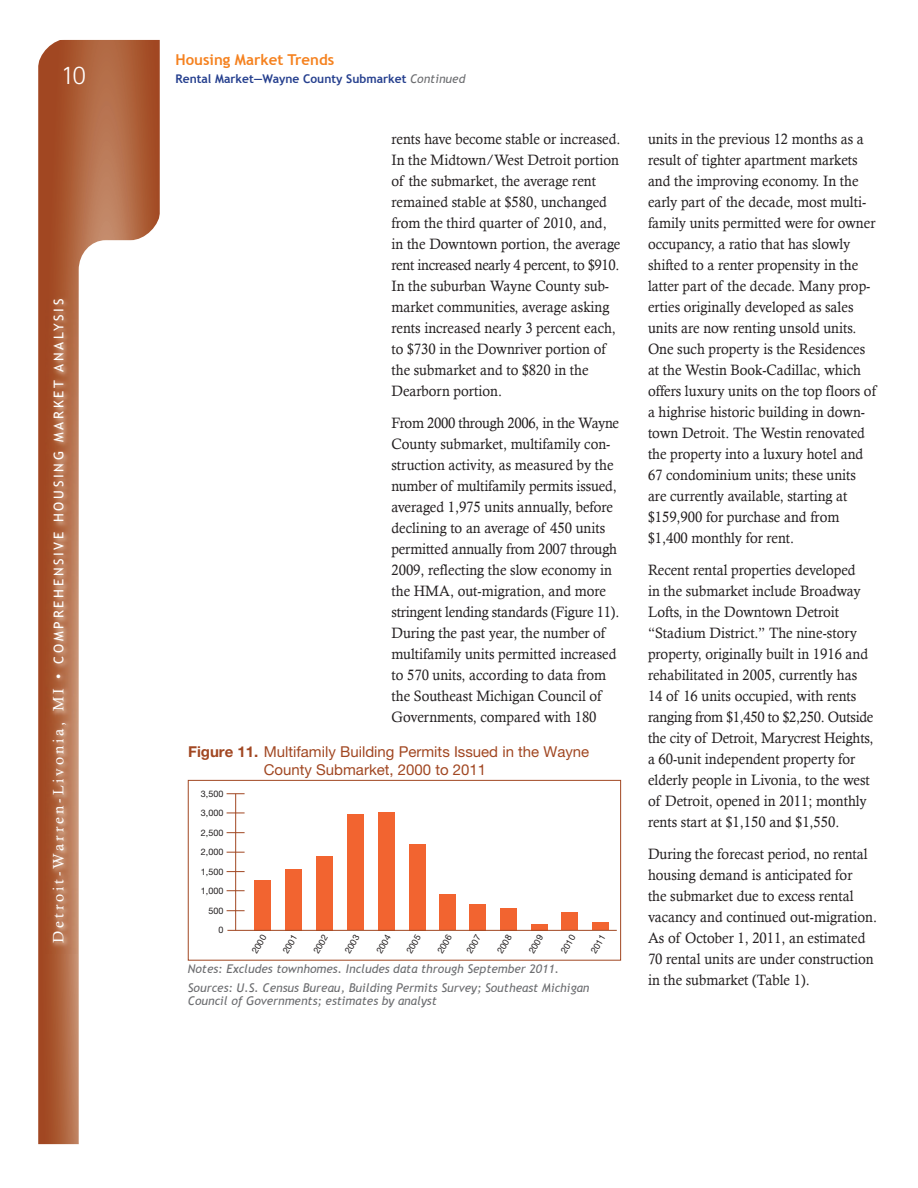
<style>
.page{position:relative;width:918px;height:1188px;background:#fff}
.page>*{position:absolute;margin:0;border:0;box-sizing:border-box;transform-origin:0 0}
.t1{font:300 27px "Rotis Sans Serif";color:#fff}
.t2{font:15px/21px "Calisto";color:#231f20;scale:.95 1}
.t3{font:15px/18px "Helvetica Neue";color:#a14722}
.level2{font:700 15px "Trebuchet MS";color:#f58220}
.t4{font:13.5px "Trebuchet MS";letter-spacing:.2em;color:#fff}
.t5{font:italic 12px/13.5px "Trebuchet MS";color:#6c6d70}
.level2-2{font:700 12px "Trebuchet MS";color:#253f8e}
.t6{font:9px "Helvetica Neue";color:#231f20}
.s1{font-family:"Calisto";font-size:15px}
.s2{font-weight:400;font-style:italic;color:#6c6d70}
.s3{font-weight:700}
</style>
<div class="page">
<svg style="left:38px;top:40px;width:122px;height:1104px;background:#ad603b"></svg>
<svg style="left:79px;top:240px;width:81px;height:904px"></svg>
<svg style="left:38px;top:39px;width:30px;height:30px"></svg>
<svg style="left:130px;top:210px;width:30px;height:36px"></svg>
<img style="left:46px;top:290px;width:31px;height:663px">
<div style="left:188px;top:780px;width:433px;height:181px;border:1px solid #a14722"></div>
<hr style="left:235px;top:794px;width:1px;height:136px;background:#a14722">
<div style="left:439px;top:895px;width:16px;height:35px;background:#f26430"></div>
<div style="left:469px;top:904px;width:17px;height:26px;background:#f26430"></div>
<div style="left:500px;top:908px;width:17px;height:22px;background:#f26430"></div>
<div style="left:531px;top:924px;width:17px;height:6px;background:#f26430"></div>
<div style="left:561px;top:912px;width:17px;height:18px;background:#f26430"></div>
<div style="left:592px;top:922px;width:17px;height:8px;background:#f26430"></div>
<div style="left:316px;top:856px;width:17px;height:74px;background:#f26430"></div>
<div style="left:378px;top:812px;width:17px;height:118px;background:#f26430"></div>
<div style="left:409px;top:844px;width:17px;height:86px;background:#f26430"></div>
<div style="left:347px;top:814px;width:17px;height:116px;background:#f26430"></div>
<div style="left:254px;top:880px;width:17px;height:50px;background:#f26430"></div>
<div style="left:285px;top:869px;width:17px;height:61px;background:#f26430"></div>
<hr style="left:227px;top:930px;width:390px;height:1px;background:#a14722">
<svg style="left:227px;top:890px;width:18px;height:1px"></svg>
<svg style="left:227px;top:910px;width:18px;height:1px"></svg>
<svg style="left:227px;top:852px;width:18px;height:1px"></svg>
<svg style="left:227px;top:871px;width:18px;height:1px"></svg>
<svg style="left:227px;top:832px;width:18px;height:1px"></svg>
<svg style="left:227px;top:813px;width:18px;height:1px"></svg>
<svg style="left:227px;top:793px;width:18px;height:1px"></svg>
<h1 class="t1" style="left:61px;top:60px;width:26px">10</h1>
<p class="t4" style="left:51px;top:943px;width:646px;rotate:-90deg"><span class="s1">Detroit-Warren-Livonia, MI •</span> COMPREHENSIVE HOUSING MARKET ANALYSIS</p>
<p class="level2" style="left:176px;top:50px;width:160px">Housing Market Trends</p>
<p class="level2-2" style="left:176px;top:71px;width:291px">Rental Market—Wayne County Submarket <span class="s2">Continued</span></p>
<p class="t2" style="left:392px;top:128px;width:243px">rents have become stable or increased.<br>In the Midtown/West Detroit portion of the submarket, the average rent remained stable at $580, unchanged from the third quarter of 2010, and, in the Downtown portion, the average rent increased nearly 4 percent, to $910.<br>In the suburban Wayne County sub&shy;market communities, average asking rents increased nearly 3 percent each, to $730 in the Downriver portion of the submarket and to $820 in the Dearborn portion.</p>
<p class="t2" style="left:392px;top:412px;width:241px">From 2000 through 2006, in the Wayne County submarket, multifamily con&shy;struction activity, as measured by the number of multifamily permits issued, averaged 1,975 units annually, before declining to an average of 450 units permitted annually from 2007 through 2009, reflecting the slow economy in the HMA, out-migration, and more stringent lending standards (Figure 11).<br>During the past year, the number of multifamily units permitted increased to 570 units, according to data from the Southeast Michigan Council of Governments, compared with 180</p>
<p class="t3" style="left:264px;top:742px;width:327px;text-indent:-76px"><span class="s3">Figure 11.</span> Multifamily Building Permits Issued in the Wayne<br>County Submarket, 2000 to 2011</p>
<p class="t6" style="left:201px;top:788px;width:24px">3,500</p>
<p class="t6" style="left:201px;top:808px;width:24px">3,000</p>
<p class="t6" style="left:201px;top:827px;width:24px">2,500</p>
<p class="t6" style="left:201px;top:847px;width:24px">2,000</p>
<p class="t6" style="left:201px;top:866px;width:24px">1,500</p>
<p class="t6" style="left:201px;top:886px;width:24px">1,000</p>
<p class="t6" style="left:208px;top:905px;width:17px">500</p>
<p class="t6" style="left:218px;top:925px;width:7px">0</p>
<p class="t6" style="left:250px;top:950px;width:22px;rotate:-60deg">2000</p>
<p class="t6" style="left:280px;top:950px;width:22px;rotate:-60deg">2001</p>
<p class="t6" style="left:311px;top:950px;width:22px;rotate:-60deg">2002</p>
<p class="t6" style="left:343px;top:950px;width:22px;rotate:-60deg">2003</p>
<p class="t6" style="left:374px;top:950px;width:22px;rotate:-60deg">2004</p>
<p class="t6" style="left:404px;top:950px;width:22px;rotate:-60deg">2005</p>
<p class="t6" style="left:435px;top:950px;width:22px;rotate:-60deg">2006</p>
<p class="t6" style="left:464px;top:950px;width:22px;rotate:-60deg">2007</p>
<p class="t6" style="left:495px;top:950px;width:22px;rotate:-60deg">2008</p>
<p class="t6" style="left:526px;top:950px;width:22px;rotate:-60deg">2009</p>
<p class="t6" style="left:559px;top:950px;width:22px;rotate:-60deg">2010</p>
<p class="t6" style="left:589px;top:950px;width:22px;rotate:-60deg">2011</p>
<p class="t5" style="left:188px;top:962px;width:373px">Notes: Excludes townhomes. Includes data through September 2011.</p>
<p class="t5" style="left:188px;top:981px;width:403px">Sources: U.S. Census Bureau, Building Permits Survey; Southeast Michigan<br>Council of Governments; estimates by analyst</p>
<p class="t2" style="left:648px;top:128px;width:241px">units in the previous 12 months as a result of tighter apartment markets and the improving economy. In the early part of the decade, most multi&shy;family units permitted were for owner occupancy, a ratio that has slowly shifted to a renter propensity in the latter part of the decade. Many prop&shy;erties originally developed as sales units are now renting unsold units.<br>One such property is the Residences at the Westin Book-Cadillac, which offers luxury units on the top floors of a highrise historic building in down&shy;town Detroit. The Westin renovated the property into a luxury hotel and 67 condominium units; these units are currently available, starting at $159,900 for purchase and from $1,400 monthly for rent.</p>
<p class="t2" style="left:648px;top:559px;width:239px">Recent rental properties developed<br>in the submarket include Broadway Lofts, in the Downtown Detroit “Stadium District.” The nine-story property, originally built in 1916 and rehabilitated in 2005, currently has 14 of 16 units occupied, with rents ranging from $1,450 to $2,250. Outside the city of Detroit, Marycrest Heights, a 60-unit independent property for elderly people in Livonia, to the west of Detroit, opened in 2011; monthly rents start at $1,150 and $1,550.</p>
<p class="t2" style="left:648px;top:843px;width:243px">During the forecast period, no rental housing demand is anticipated for<br>the submarket due to excess rental vacancy and continued out-migration.<br>As of October 1, 2011, an estimated 70 rental units are under construction in the submarket (Table 1).</p>
</div>
